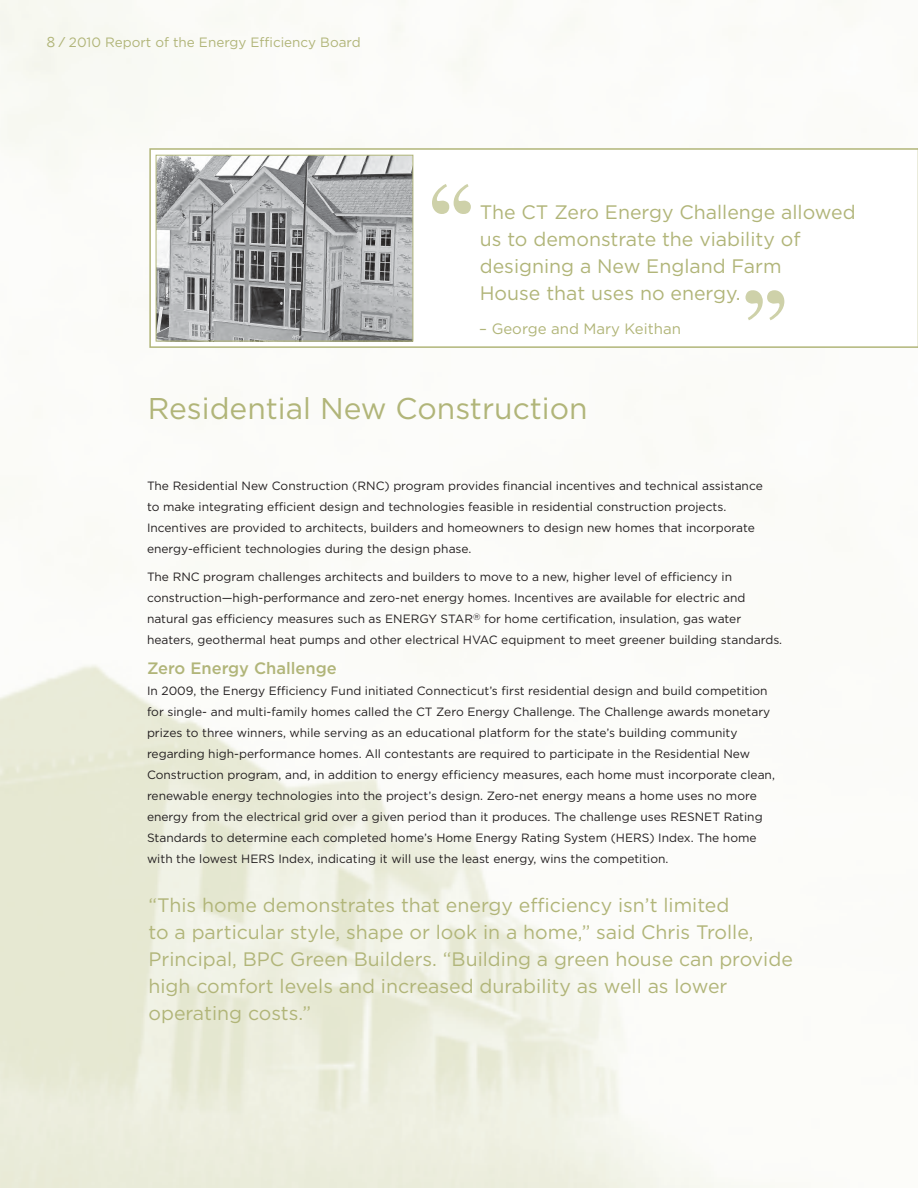
<style>
.page{position:relative;width:918px;height:1188px;background:#fff}
.page>*{position:absolute;margin:0;border:0;box-sizing:border-box;transform-origin:0 0}
.t1{font:30px "Gotham";color:#b1b579}
.t2{font:19.5px/27px "Gotham";color:#b1b579}
.t3{font:500 16.5px "Gotham";color:#b1b579}
.t4{font:15px "Gotham";color:#b1b579}
.t5{font:13.5px "Gotham";color:#b1b579}
.t6{font:12px/21px "Gotham";color:#231f20}
.s1{font-family:"Benton Sans"}
</style>
<div class="page">
<svg style="left:149px;top:148px;width:768px;height:200px"></svg>
<img style="left:158px;top:157px;width:253px;height:182px">
<div style="left:156px;top:155px;width:257px;height:186px;border:1px solid #b1b579"></div>
<svg style="left:432px;top:184px;width:39px;height:30px"></svg>
<svg style="left:746px;top:290px;width:38px;height:30px"></svg>
<svg style="left:917px;top:148px;width:1px;height:200px"></svg>
<p class="t5" style="left:47px;top:34px;width:315px"><span class="s1">8 /</span> 2010 Report of the Energy Efficiency Board</p>
<h2 class="t2" style="left:480px;top:198px;width:377px">The CT Zero Energy Challenge allowed us to demonstrate the viability of designing a New England Farm<br>House that uses no energy.</h2>
<p class="t4" style="left:479px;top:320px;width:203px">– George and Mary Keithan</p>
<h1 class="t1" style="left:148px;top:392px;width:442px">Residential New Construction</h1>
<p class="t6" style="left:147px;top:475px;width:617px">The Residential New Construction (RNC) program provides financial incentives and technical assistance to make integrating efficient design and technologies feasible in residential construction projects.<br>Incentives are provided to architects, builders and homeowners to design new homes that incorporate energy-efficient technologies during the design phase.</p>
<p class="t6" style="left:147px;top:566px;width:637px">The RNC program challenges architects and builders to move to a new, higher level of efficiency in construction—high-performance and zero-net energy homes. Incentives are available for electric and natural gas efficiency measures such as ENERGY STAR<sup>®</sup> for home certification, insulation, gas water heaters, geothermal heat pumps and other electrical HVAC equipment to meet greener building standards.</p>
<h3 class="t3" style="left:147px;top:659px;width:191px">Zero Energy Challenge</h3>
<p class="t6" style="left:147px;top:680px;width:629px">In 2009, the Energy Efficiency Fund initiated Connecticut’s first residential design and build competition for single- and multi-family homes called the CT Zero Energy Challenge. The Challenge awards monetary prizes to three winners, while serving as an educational platform for the state’s building community regarding high-performance homes. All contestants are required to participate in the Residential New Construction program, and, in addition to energy efficiency measures, each home must incorporate clean, renewable energy technologies into the project’s design. Zero-net energy means a home uses no more energy from the electrical grid over a given period than it produces. The challenge uses RESNET Rating Standards to determine each completed home’s Home Energy Rating System (HERS) Index. The home with the lowest HERS Index, indicating it will use the least energy, wins the competition.</p>
<p class="t2" style="left:148px;top:891px;width:646px">“This home demonstrates that energy efficiency isn’t limited<br>to a particular style, shape or look in a home,” said Chris Trolle, Principal, BPC Green Builders. “Building a green house can provide high comfort levels and increased durability as well as lower operating costs.”</p>
</div>
